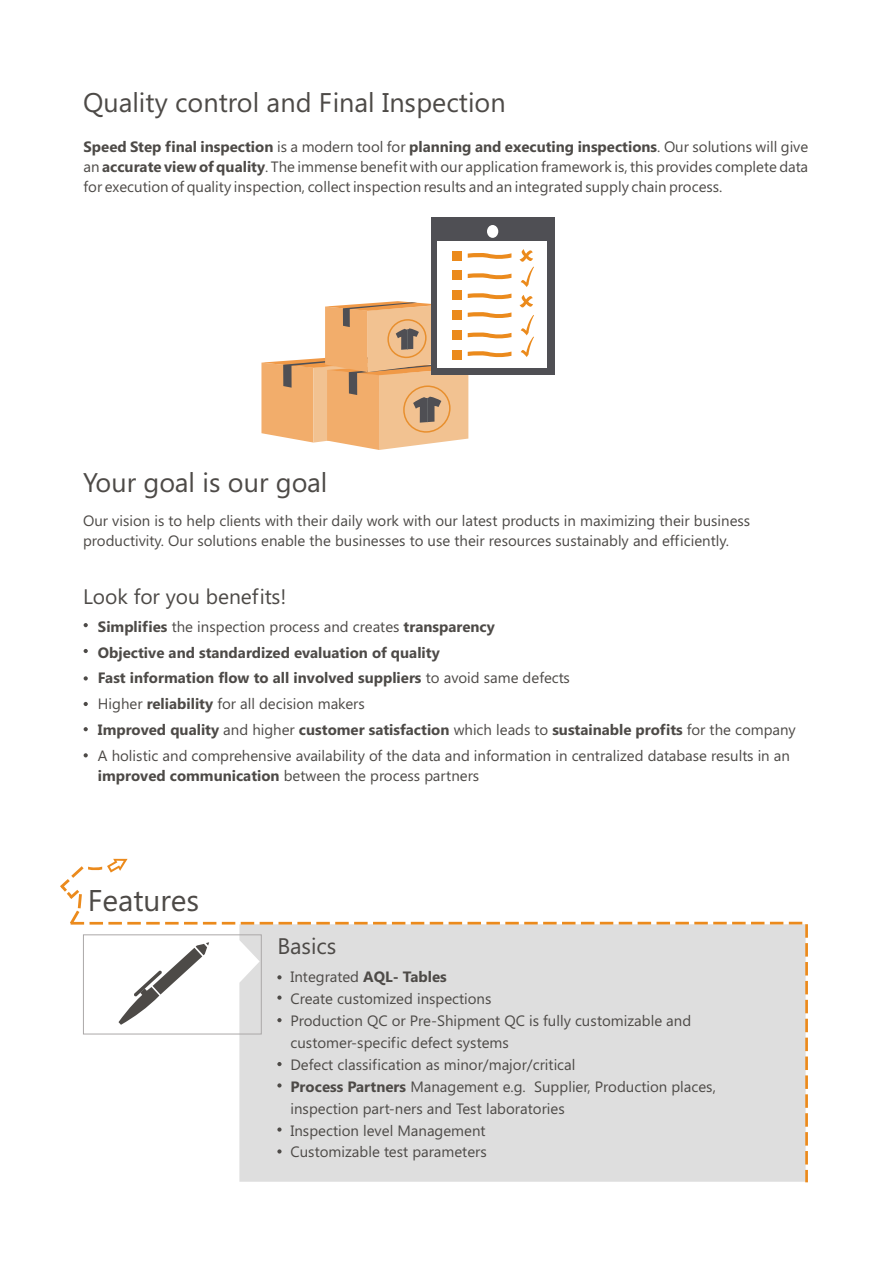
<style>
.page{position:relative;width:894px;height:1263px;background:#fff}
.page>*{position:absolute;margin:0;border:0;box-sizing:border-box;transform-origin:0 0}
.t1{font:30px "Segoe UI";color:#4d4a47}
.t2{font:27px "Segoe UI";color:#4d4a47}
.t3{font:22.5px "Segoe UI";color:#4d4a47}
.t4{font:21px "Segoe UI";color:#4d4a47}
.t5{font:15px/21.9px "Segoe UI";color:#4d4a47}
.s1{font-weight:700}
</style>
<div class="page">
<div style="left:431px;top:217px;width:123px;height:157px;background:#4f4f54"></div>
<div style="left:438px;top:241px;width:109px;height:127px;background:#fff"></div>
<div style="left:453px;top:251px;width:9px;height:9px;background:#eb8a1c"></div>
<div style="left:453px;top:271px;width:9px;height:9px;background:#eb8a1c"></div>
<div style="left:453px;top:291px;width:9px;height:9px;background:#eb8a1c"></div>
<svg style="left:467px;top:253px;width:45px;height:6px"></svg>
<svg style="left:467px;top:273px;width:45px;height:6px"></svg>
<svg style="left:261px;top:293px;width:251px;height:157px"></svg>
<svg style="left:520px;top:249px;width:14px;height:38px"></svg>
<svg style="left:520px;top:295px;width:13px;height:12px"></svg>
<svg style="left:521px;top:315px;width:13px;height:42px"></svg>
<div style="left:487px;top:225px;width:11px;height:13px;background:#fff;border-radius:50%"></div>
<svg style="left:84px;top:623px;width:4px;height:4px"></svg>
<svg style="left:84px;top:649px;width:4px;height:4px"></svg>
<svg style="left:84px;top:676px;width:4px;height:5px"></svg>
<svg style="left:84px;top:727px;width:4px;height:4px"></svg>
<svg style="left:84px;top:753px;width:4px;height:4px"></svg>
<svg style="left:84px;top:702px;width:4px;height:4px"></svg>
<svg style="left:60px;top:859px;width:68px;height:61px"></svg>
<svg style="left:70px;top:920px;width:738px;height:263px"></svg>
<h2 class="t2" style="left:83px;top:93px;width:424px">Quality control and Final Inspection</h2>
<p class="t5" style="left:84px;top:138px;width:726px;line-height:20px;text-align:justify"><span class="s1">Speed Step final inspection</span> is a modern tool for <span class="s1">planning and executing inspections</span>. Our solutions will give an <span class="s1">accurate view of quality</span>. The immense benefit with our application framework is, this provides complete data for execution of quality inspection, collect inspection results and an integrated supply chain process.</p>
<h2 class="t2" style="left:83px;top:473px;width:246px">Your goal is our goal</h2>
<p class="t5" style="left:83px;top:512px;width:669px;line-height:20px">Our vision is to help clients with their daily work with our latest products in maximizing their business productivity. Our solutions enable the businesses to use their resources sustainably and efficiently.</p>
<h3 class="t4" style="left:83px;top:589px;width:205px">Look for you benefits!</h3>
<p class="t5" style="left:98px;top:615px;width:699px;line-height:26px"><span class="s1">Simplifies</span> the inspection process and creates <span class="s1">transparency<br>Objective and standardized evaluation of quality<br>Fast information flow to all involved suppliers</span> to avoid same defects<br>Higher <span class="s1">reliability</span> for all decision makers<br><span class="s1">Improved quality</span> and higher <span class="s1">customer satisfaction</span> which leads to <span class="s1">sustainable profits</span> for the company A holistic and comprehensive availability of the data and information in centralized database results in an</p>
<p class="t5" style="left:98px;top:766px;width:383px"><span class="s1">improved communication</span> between the process partners</p>
<h1 class="t1" style="left:88px;top:889px;width:113px">Features</h1>
<h3 class="t3" style="left:277px;top:938px;width:61px">Basics</h3>
<p class="t5" style="left:290px;top:967px;width:427px">Integrated <span class="s1">AQL- Tables<br></span>Create customized inspections<br>Production QC or Pre-Shipment QC is fully customizable and customer-specific defect systems<br>Defect classification as minor/major/critical<br><span class="s1">Process Partners</span> Management e.g. Supplier, Production places, inspection part-ners and Test laboratories<br>Inspection level Management<br>Customizable test parameters</p>
</div>
